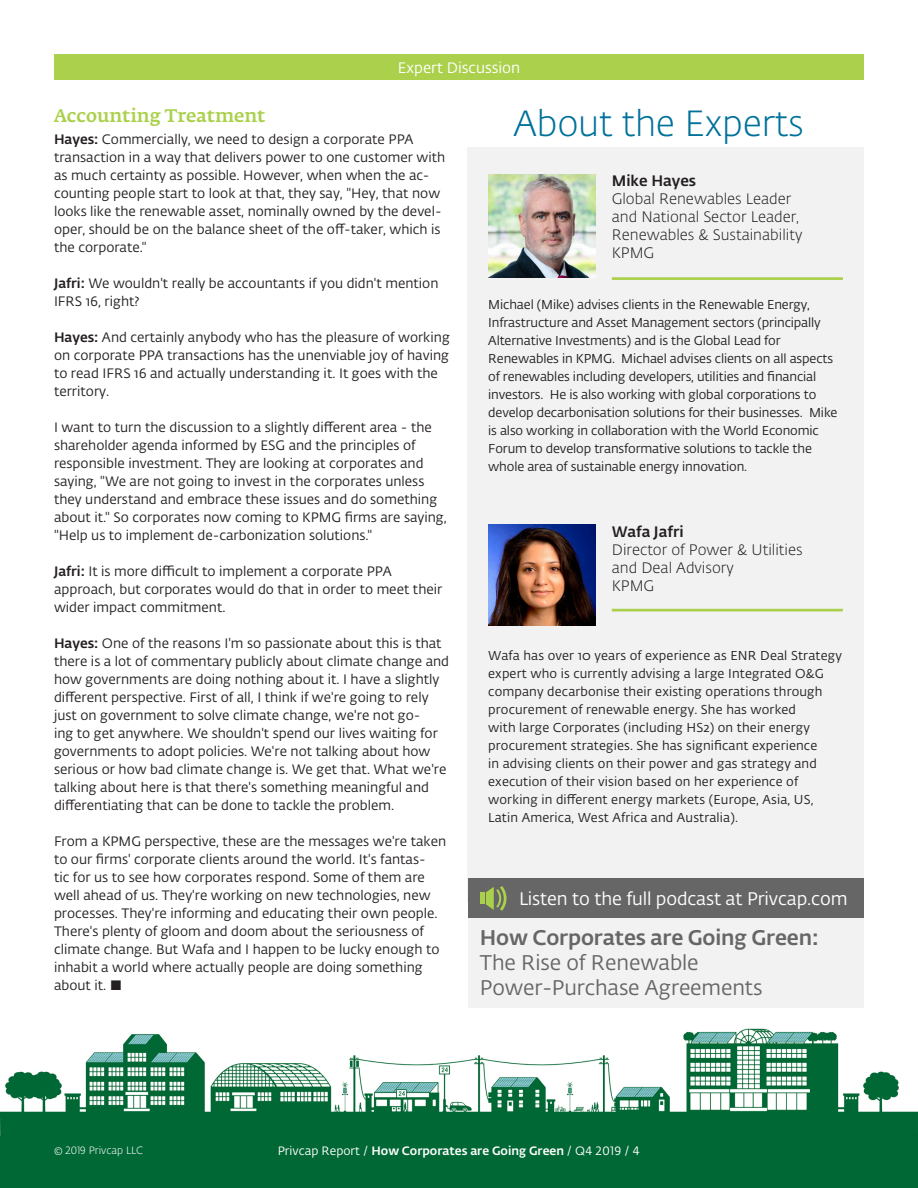
<style>
.page{position:relative;width:918px;height:1188px;background:#fff}
.page>*{position:absolute;margin:0;border:0;box-sizing:border-box;transform-origin:0 0}
.MainHeadline{font:300 36px "Fedra Sans Alt Pro";letter-spacing:-.005em;color:#00719a}
.MainHeadline-2{font:21px/25.2px "Fedra Sans Alt Pro";letter-spacing:-.005em;color:#666}
.MainHeadline-3{font:18px "Fedra Sans Alt Pro";letter-spacing:-.005em;color:#fff}
.BodyCopy_ParaIndent{font:500 18px "Fedra Serif A Std";color:#abd14c}
.t1{font:300 15px/18px "Fedra Sans Alt Pro";color:#231f20}
.t2{font:500 15px "Fedra Sans Alt Pro";color:#231f20}
.t3{font:15px "Fedra Sans Alt Pro";color:#fff}
.BodyCopy_ParaIndent-2{font:13.5px/18px "Fedra Sans Alt Pro";color:#231f20}
.t4{font:12.75px/18px "Fedra Sans Alt Pro";letter-spacing:-.01em;color:#231f20}
.t5{font:12.75px/18px "Fedra Sans Alt Pro";letter-spacing:.01em;color:#231f20}
.t6{font:500 12px "Fedra Sans Alt Pro";color:#fff}
.t7{font:300 10.5px "Fedra Sans Alt Pro";color:#fff}
.s1{font-weight:500}
.s2{font-weight:400}
</style>
<div class="page">
<div style="left:0;top:1135px;width:918px;height:53px;background:#006835"></div>
<img style="left:0;top:1028px;width:918px;height:108px">
<div style="left:54px;top:54px;width:810px;height:26px;background:#abd14c"></div>
<div style="left:468px;top:147px;width:396px;height:755px;background:#f2f2f2"></div>
<img style="left:488px;top:525px;width:107px;height:100px">
<hr style="left:612px;top:609px;width:231px;height:2px;background:#abd14c">
<img style="left:488px;top:175px;width:107px;height:102px">
<hr style="left:612px;top:277px;width:231px;height:3px;background:#abd14c">
<div style="left:468px;top:878px;width:396px;height:130px;background:#f2f2f2"></div>
<div style="left:468px;top:878px;width:396px;height:40px;background:#666"></div>
<div style="left:480px;top:892px;width:5px;height:12px;background:#abd14c"></div>
<svg style="left:486px;top:886px;width:21px;height:25px"></svg>
<p class="t3" style="left:398px;top:57px;width:124px">Expert Discussion</p>
<p class="BodyCopy_ParaIndent" style="left:54px;top:103px;width:213px">Accounting Treatment</p>
<p class="BodyCopy_ParaIndent-2" style="left:54px;top:130px;width:393px"><span class="s1">Hayes:</span> Commercially, we need to design a corporate PPA transaction in a way that delivers power to one customer with as much certainty as possible. However, when when the ac&shy;counting people start to look at that, they say, "Hey, that now looks like the renewable asset, nominally owned by the devel&shy;oper, should be on the balance sheet of the off-taker, which is the corporate."</p>
<p class="BodyCopy_ParaIndent-2" style="left:54px;top:274px;width:386px"><span class="s1">Jafri:</span> We wouldn't really be accountants if you didn't mention<br>IFRS 16, right?</p>
<p class="BodyCopy_ParaIndent-2" style="left:54px;top:328px;width:397px"><span class="s1">Hayes:</span> And certainly anybody who has the pleasure of working on corporate PPA transactions has the unenviable joy of having to read IFRS 16 and actually understanding it. It goes with the territory.</p>
<p class="BodyCopy_ParaIndent-2" style="left:54px;top:418px;width:394px">I want to turn the discussion to a slightly different area - the shareholder agenda informed by ESG and the principles of responsible investment. They are looking at corporates and saying, "We are not going to invest in the corporates unless they understand and embrace these issues and do something about it." So corporates now coming to KPMG firms are saying, "Help us to implement de-carbonization solutions."</p>
<p class="BodyCopy_ParaIndent-2" style="left:54px;top:562px;width:390px"><span class="s1">Jafri:</span> It is more difficult to implement a corporate PPA approach, but corporates would do that in order to meet their wider impact commitment.</p>
<p class="BodyCopy_ParaIndent-2" style="left:54px;top:634px;width:397px"><span class="s1">Hayes:</span> One of the reasons I'm so passionate about this is that there is a lot of commentary publicly about climate change and how governments are doing nothing about it. I have a slightly different perspective. First of all, I think if we're going to rely just on government to solve climate change, we're not go-<br>ing to get anywhere. We shouldn't spend our lives waiting for governments to adopt policies. We're not talking about how serious or how bad climate change is. We get that. What we're talking about here is that there's something meaningful and differentiating that can be done to tackle the problem.</p>
<p class="BodyCopy_ParaIndent-2" style="left:54px;top:832px;width:394px">From a KPMG perspective, these are the messages we're taken to our firms' corporate clients around the world. It's fantas-<br>tic for us to see how corporates respond. Some of them are well ahead of us. They're working on new technologies, new processes. They're informing and educating their own people.<br>There's plenty of gloom and doom about the seriousness of climate change. But Wafa and I happen to be lucky enough to inhabit a world where actually people are doing something about it. ■</p>
<p class="MainHeadline" style="left:513px;top:99px;width:292px">About the Experts</p>
<p class="t2" style="left:612px;top:170px;width:86px">Mike Hayes</p>
<p class="t1" style="left:612px;top:190px;width:192px">Global Renewables Leader and National Sector Leader,<br>Renewables &amp; Sustainability</p>
<p class="t1" style="left:612px;top:244px;width:44px">KPMG</p>
<p class="t4" style="left:488px;top:295px;width:351px">Michael (Mike) advises clients in the Renewable Energy, Infrastructure and Asset Management sectors (principally Alternative Investments) and is the Global Lead for Renewables in KPMG. Michael advises clients on all aspects of renewables including developers, utilities and financial investors. He is also working with global corporations to develop decarbonisation solutions for their businesses. Mike is also working in collaboration with the World Economic Forum to develop transformative solutions to tackle the whole area of sustainable energy innovation.</p>
<p class="t2" style="left:612px;top:520px;width:73px">Wafa Jafri</p>
<p class="t1" style="left:612px;top:540px;width:192px">Director of Power &amp; Utilities and Deal Advisory</p>
<p class="t1" style="left:612px;top:576px;width:44px">KPMG</p>
<p class="t5" style="left:488px;top:646px;width:355px">Wafa has over 10 years of experience as ENR Deal Strategy expert who is currently advising a large Integrated O&amp;G company decarbonise their existing operations through procurement of renewable energy. She has worked<br>with large Corporates (including HS2) on their energy procurement strategies. She has significant experience<br>in advising clients on their power and gas strategy and execution of their vision based on her experience of working in different energy markets (Europe, Asia, US, Latin America, West Africa and Australia).</p>
<p class="MainHeadline-3" style="left:519px;top:887px;width:330px">Listen to the full podcast at Privcap.com</p>
<p class="MainHeadline-2" style="left:480px;top:924px;width:340px"><span class="s1">How Corporates are Going Green:<br></span>The Rise of Renewable<br>Power-Purchase Agreements</p>
<p class="t7" style="left:54px;top:1143px;width:91px">© 2019 Privcap LLC</p>
<p class="t6" style="left:278px;top:1142px;width:364px"><span class="s2">Privcap Report /</span> How Corporates are Going Green <span class="s2">/ Q4 2019 / 4</span></p>
</div>
